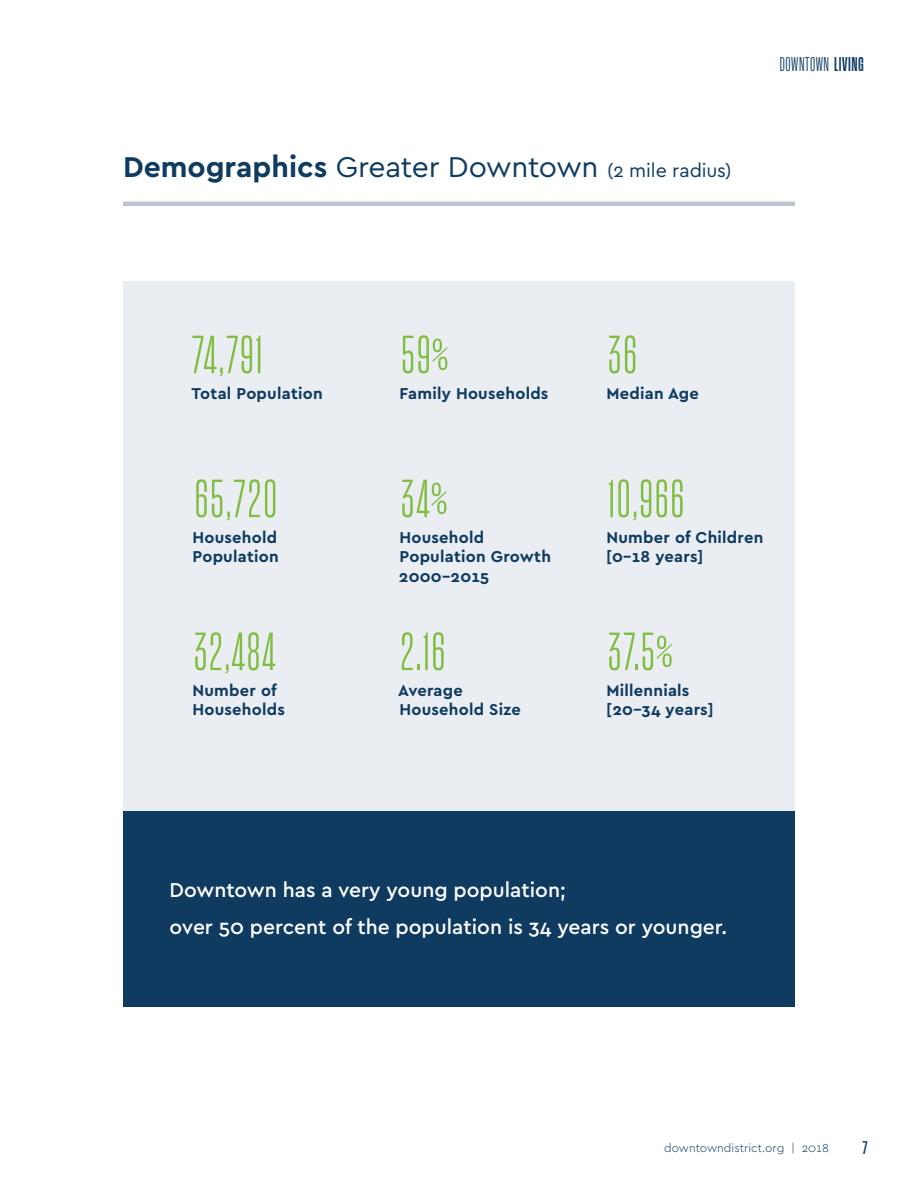
<style>
.page{position:relative;width:918px;height:1188px;background:#fff}
.page>*{position:absolute;margin:0;border:0;box-sizing:border-box;transform-origin:0 0}
.t1{font:52.5px "Action Cond Regular Grade 1";letter-spacing:.03em;color:#81bd41}
.t2{font:30px "Cera";letter-spacing:-.015em;color:#0f3b5f}
.t3{font:500 21px/37.5px "Cera";color:#fff}
.t4{font:19.5px "Action Cond Regular Grade 1";letter-spacing:.025em;color:#0f3b5f}
.t5{font:18px "Action Cond Bold Grade 1";color:#0f3b5f}
.t6{font:700 16.5px/19.5px "Cera";letter-spacing:.015em;color:#0f3b5f}
.t7{font:300 12px "Cera";color:#0f3b5f}
.s1{font-weight:700}
.s2{font-size:19.5px}
.s3{font-family:"Action Cond Bold Grade 1"}
</style>
<div class="page">
<div style="left:123px;top:810px;width:672px;height:196px;background:#0f3b60"></div>
<div style="left:123px;top:281px;width:672px;height:529px;background:#eaeef2"></div>
<hr style="left:123px;top:202px;width:672px;height:4px;background:#bec3d1">
<h2 class="t2" style="left:123px;top:147px;width:610px"><span class="s1">Demographics</span> Greater Downtown <span class="s2">(2 mile radius)</span></h2>
<p class="t4" style="left:780px;top:54px;width:86px">DOWNTOWN <span class="s3">LIVING</span></p>
<h1 class="t1" style="left:191px;top:327px;width:73px">74,791</h1>
<p class="t6" style="left:192px;top:383px;width:133px">Total Population</p>
<h1 class="t1" style="left:194px;top:471px;width:84px">65,720</h1>
<p class="t6" style="left:193px;top:527px;width:88px">Household<br>Population</p>
<h1 class="t1" style="left:193px;top:624px;width:84px">32,484</h1>
<p class="t6" style="left:193px;top:680px;width:94px">Number of<br>Households</p>
<h1 class="t1" style="left:401px;top:327px;width:48px">59%</h1>
<p class="t6" style="left:400px;top:383px;width:150px">Family Households</p>
<h1 class="t1" style="left:400px;top:471px;width:48px">34%</h1>
<p class="t6" style="left:399px;top:527px;width:154px">Household<br>Population Growth<br>2000–2015</p>
<h1 class="t1" style="left:400px;top:624px;width:47px">2.16</h1>
<p class="t6" style="left:398px;top:680px;width:124px">Average<br>Household Size</p>
<h1 class="t1" style="left:607px;top:327px;width:31px">36</h1>
<p class="t6" style="left:607px;top:383px;width:94px">Median Age</p>
<h1 class="t1" style="left:608px;top:471px;width:78px">10,966</h1>
<p class="t6" style="left:606px;top:527px;width:159px">Number of Children [0–18 years]</p>
<h1 class="t1" style="left:607px;top:624px;width:66px">37.5%</h1>
<p class="t6" style="left:606px;top:680px;width:109px">Millennials [20–34 years]</p>
<p class="t3" style="left:170px;top:870px;width:559px">Downtown has a very young population;<br>over 50 percent of the population is 34 years or younger.</p>
<p class="t7" style="left:664px;top:1140px;width:166px">downtowndistrict.org | 2018</p>
<p class="t5" style="left:863px;top:1138px;width:7px">7</p>
</div>
